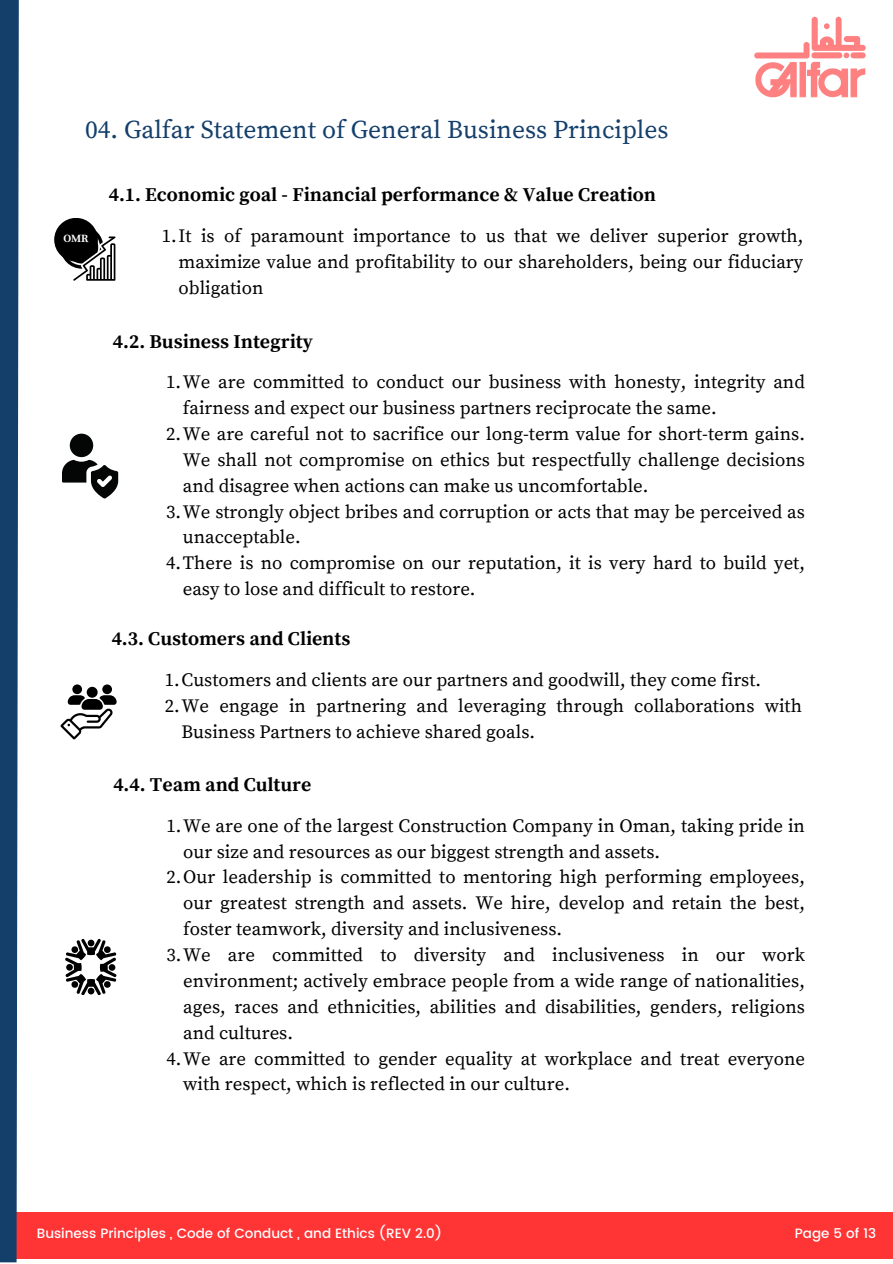
<style>
.page{position:relative;width:893px;height:1264px;background:#fff}
.page>*{position:absolute;margin:0;border:0;box-sizing:border-box;transform-origin:0 0}
.t1{font:25.5px "Source Serif Pro";color:#143f6b}
.t2{font:700 19.5px "Source Serif Pro";color:#000}
.t3{font:18.75px/25.8px "Source Serif Pro";color:#000}
.t4{font:500 13.5px "Poppins";color:#fff}
.t5{font:700 11.1px "Source Serif Pro";color:#fefefe}
</style>
<div class="page">
<img style="left:754px;top:16px;width:112px;height:82px">
<div style="left:0;top:1212px;width:892px;height:46px;background:#ff3435"></div>
<svg style="left:0;top:0;width:30px;height:1262px"></svg>
<svg style="left:60px;top:227px;width:55px;height:54px"></svg>
<div style="left:70px;top:433px;width:23px;height:24px;background:#040606;border-radius:50%"></div>
<svg style="left:62px;top:460px;width:56px;height:38px"></svg>
<div style="left:102px;top:684px;width:10px;height:10px;background:#000;border-radius:50%"></div>
<div style="left:72px;top:684px;width:10px;height:10px;background:#000;border-radius:50%"></div>
<svg style="left:60px;top:695px;width:57px;height:44px"></svg>
<div style="left:87px;top:686px;width:11px;height:11px;background:#000;border-radius:50%"></div>
<svg style="left:65px;top:938px;width:52px;height:56px"></svg>
<div style="left:54px;top:218px;width:44px;height:43px;background:#000;border-radius:50%"></div>
<p class="t1" style="left:85px;top:114px;width:585px">04. Galfar Statement of General Business Principles</p>
<p class="t5" style="left:63px;top:231px;width:27px">OMR</p>
<p class="t2" style="left:109px;top:183px;width:548px">4.1. Economic goal - Financial performance &amp; Value Creation</p>
<p class="t3" style="left:179px;top:223px;width:626px;text-align:justify;text-indent:-17px">1.It is of paramount importance to us that we deliver superior growth, maximize value and profitability to our shareholders, being our fiduciary obligation</p>
<p class="t2" style="left:113px;top:329px;width:201px">4.2. Business Integrity</p>
<p class="t3" style="left:183px;top:370px;width:623px;text-indent:-17px">1.We are committed to conduct our business with honesty, integrity and fairness and expect our business partners reciprocate the same.</p>
<p class="t3" style="left:183px;top:421px;width:623px;text-align:justify;text-indent:-17px">2.We are careful not to sacrifice our long-term value for short-term gains.<br>We shall not compromise on ethics but respectfully challenge decisions and disagree when actions can make us uncomfortable.</p>
<p class="t3" style="left:183px;top:499px;width:623px;text-indent:-17px">3.We strongly object bribes and corruption or acts that may be perceived as unacceptable.</p>
<p class="t3" style="left:183px;top:551px;width:623px;text-indent:-17px">4.There is no compromise on our reputation, it is very hard to build yet, easy to lose and difficult to restore.</p>
<p class="t2" style="left:112px;top:627px;width:240px">4.3. Customers and Clients</p>
<p class="t3" style="left:165px;top:667px;width:598px">1.Customers and clients are our partners and goodwill, they come first.</p>
<p class="t3" style="left:181px;top:693px;width:622px;text-indent:-17px">2.We engage in partnering and leveraging through collaborations with<br>Business Partners to achieve shared goals.</p>
<p class="t2" style="left:113px;top:773px;width:199px">4.4. Team and Culture</p>
<p class="t3" style="left:183px;top:813px;width:623px;text-indent:-17px">1.We are one of the largest Construction Company in Oman, taking pride in our size and resources as our biggest strength and assets.</p>
<p class="t3" style="left:183px;top:865px;width:623px;text-align:justify;text-indent:-17px">2.Our leadership is committed to mentoring high performing employees, our greatest strength and assets. We hire, develop and retain the best, foster teamwork, diversity and inclusiveness.</p>
<p class="t3" style="left:183px;top:942px;width:623px;text-align:justify;text-indent:-17px">3.We are committed to diversity and inclusiveness in our work environment; actively embrace people from a wide range of nationalities, ages, races and ethnicities, abilities and disabilities, genders, religions and cultures.</p>
<p class="t3" style="left:183px;top:1046px;width:623px;text-indent:-17px">4.We are committed to gender equality at workplace and treat everyone with respect, which is reflected in our culture.</p>
<p class="t4" style="left:37px;top:1225px;width:407px">Business Principles , Code of Conduct , and Ethics (REV 2.0)</p>
<p class="t4" style="left:794px;top:1225px;width:83px">Page 5 of 13</p>
</div>
